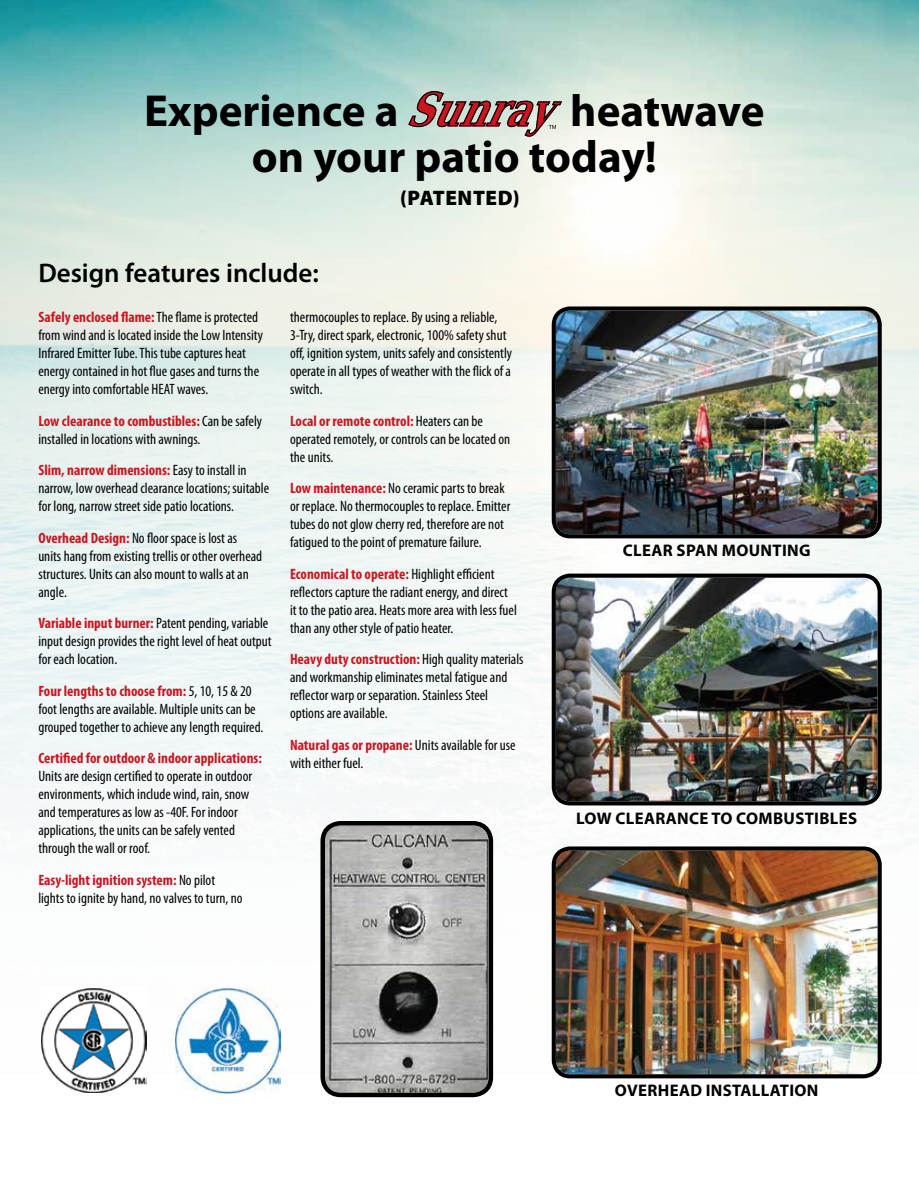
<style>
.page{position:relative;width:919px;height:1188px;background:#fff}
.page>*{position:absolute;margin:0;border:0;box-sizing:border-box;transform-origin:0 0}
.t1{font:700 45px/45px "Myriad Pro";color:#000}
.t2{font:600 27px "Myriad Pro";color:#000}
.t3{font:900 21px "Myriad Pro";letter-spacing:.03em;color:#000}
.t4{font:700 16.8px "Myriad Pro";letter-spacing:.02em;color:#000}
.t5{font:condensed 15px/18px "Myriad Pro";color:#000}
.t6{font:700 condensed 15px "Myriad Pro";color:#cb1621}
.s1{font-weight:700;color:#cb1621}
</style>
<div class="page">
<img style="left:1px;top:0;width:918px;height:1098px">
<svg style="left:408px;top:91px;width:154px;height:46px;background:#af9591"></svg>
<img style="left:556px;top:850px;width:321px;height:223px">
<div style="left:552px;top:846px;width:330px;height:232px;border:4px solid #000;border-radius:16px"></div>
<img style="left:556px;top:577px;width:321px;height:224px">
<div style="left:552px;top:573px;width:330px;height:232px;border:4px solid #000;border-radius:16px"></div>
<img style="left:556px;top:310px;width:321px;height:224px">
<div style="left:552px;top:306px;width:330px;height:232px;border:4px solid #000;border-radius:16px"></div>
<img style="left:325px;top:825px;width:164px;height:267px">
<div style="left:320px;top:820px;width:173px;height:276px;border:5px solid #000;border-radius:18px"></div>
<img style="left:175px;top:986px;width:105px;height:107px">
<img style="left:41px;top:987px;width:105px;height:105px">
<h1 class="t1" style="left:252px;top:87px;width:514px;text-indent:318px">HEATWAVE<br>ON YOUR PATIO TODAY!</h1>
<h1 class="t1" style="left:144px;top:87px;width:256px">EXPERIENCE A</h1>
<h2 class="t2" style="left:38px;top:256px;width:282px">Design features include:</h2>
<h3 class="t3" style="left:400px;top:186px;width:121px">(PATENTED)</h3>
<p class="t5" style="left:38px;top:308px;width:226px"><span class="s1">Safely enclosed flame:</span> The flame is protected from wind and is located inside the Low Intensity Infrared Emitter Tube. This tube captures heat energy contained in hot flue gases and turns the energy into comfortable HEAT waves.</p>
<p class="t5" style="left:38px;top:411px;width:225px"><span class="s1">Low clearance to combustibles:</span> Can be safely installed in locations with awnings.</p>
<p class="t5" style="left:38px;top:461px;width:232px"><span class="s1">Slim, narrow dimensions:</span> Easy to install in narrow, low overhead clearance locations; suitable for long, narrow street side patio locations.</p>
<p class="t5" style="left:38px;top:528px;width:225px"><span class="s1">Overhead Design:</span> No floor space is lost as units hang from existing trellis or other overhead structures. Units can also mount to walls at an angle.</p>
<p class="t5" style="left:38px;top:614px;width:235px"><span class="s1">Variable input burner:</span> Patent pending, variable input design provides the right level of heat output for each location.</p>
<p class="t5" style="left:38px;top:681px;width:227px"><span class="s1">Four lengths to choose from:</span> 5, 10, 15 &amp; 20 foot lengths are available. Multiple units can be grouped together to achieve any length required.</p>
<p class="t6" style="left:38px;top:748px;width:225px">Certified for outdoor &amp; indoor applications:</p>
<p class="t5" style="left:38px;top:767px;width:215px">Units are design certified to operate in outdoor environments, which include wind, rain, snow and temperatures as low as -40F. For indoor applications, the units can be safely vented through the wall or roof.</p>
<p class="t5" style="left:38px;top:870px;width:206px"><span class="s1">Easy-light ignition system:</span> No pilot lights to ignite by hand, no valves to turn, no</p>
<p class="t5" style="left:290px;top:308px;width:224px">thermocouples to replace. By using a reliable, 3-Try, direct spark, electronic, 100% safety shut off, ignition system, units safely and consistently operate in all types of weather with the flick of a switch.</p>
<p class="t5" style="left:290px;top:411px;width:222px"><span class="s1">Local or remote control:</span> Heaters can be operated remotely, or controls can be located on the units.</p>
<p class="t5" style="left:290px;top:479px;width:222px"><span class="s1">Low maintenance:</span> No ceramic parts to break or replace. No thermocouples to replace. Emitter tubes do not glow cherry red, therefore are not fatigued to the point of premature failure.</p>
<p class="t5" style="left:290px;top:564px;width:228px"><span class="s1">Economical to operate:</span> Highlight efficient reflectors capture the radiant energy, and direct it to the patio area. Heats more area with less fuel than any other style of patio heater.</p>
<p class="t5" style="left:290px;top:650px;width:235px"><span class="s1">Heavy duty construction:</span> High quality materials and workmanship eliminates metal fatigue and reflector warp or separation. Stainless Steel options are available.</p>
<p class="t5" style="left:290px;top:735px;width:227px"><span class="s1">Natural gas or propane:</span> Units available for use with either fuel.</p>
<p class="t4" style="left:623px;top:539px;width:189px">CLEAR SPAN MOUNTING</p>
<p class="t4" style="left:576px;top:807px;width:272px">LOW CLEARANCE TO COMBUSTIBLES</p>
<p class="t4" style="left:615px;top:1079px;width:34px">OVERHE</p>
<p class="t4" style="left:679px;top:1079px;width:141px">AD INSTALLATION</p>
</div>
